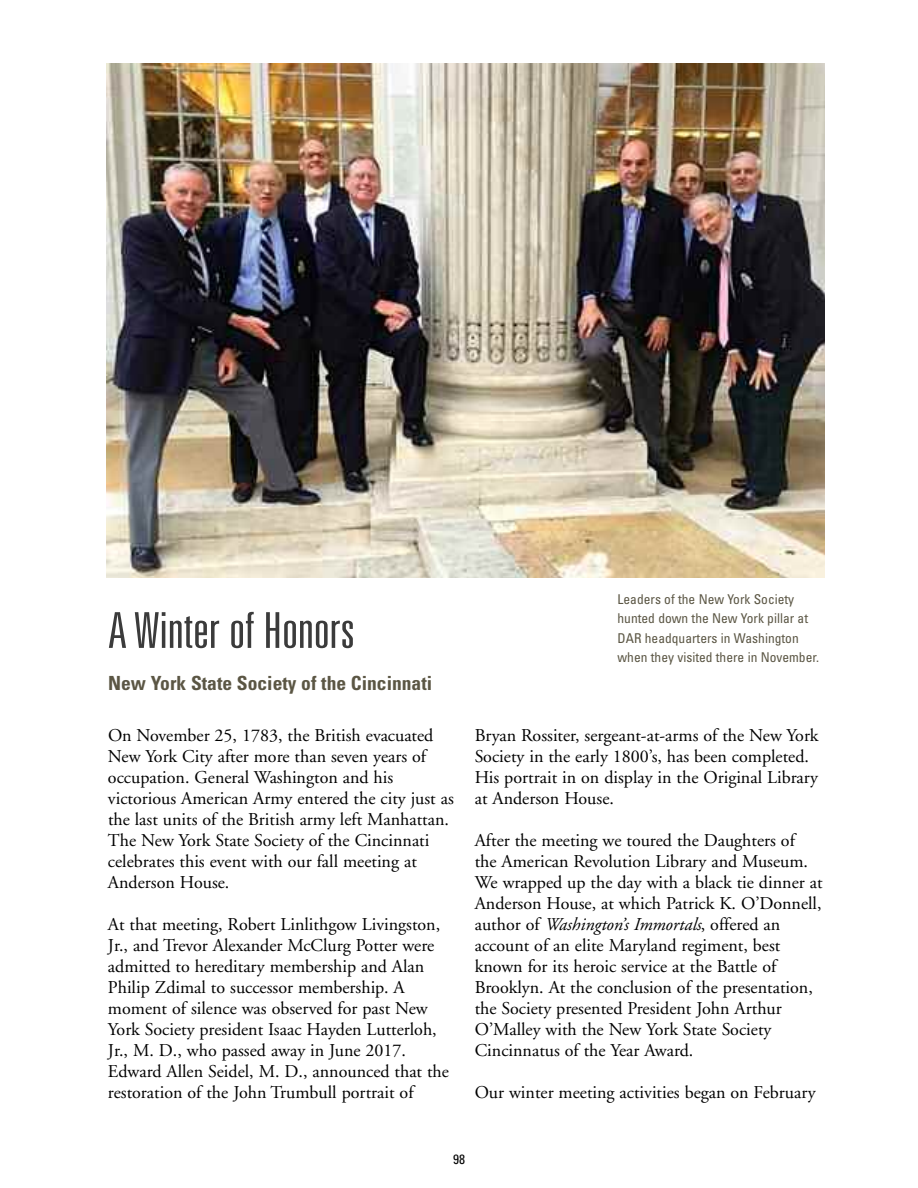
<style>
.page{position:relative;width:918px;height:1188px;background:#fff}
.page>*{position:absolute;margin:0;border:0;box-sizing:border-box;transform-origin:0 0}
.t1{font:300 ultra-condensed 49.5px "Univers";color:#3b3b3b;scale:1.15 1}
.t2{font:700 condensed 19.5px "Univers";color:#5b5644}
.t3{font:18px/21px "Adobe Garamond";color:#000}
.t4{font:condensed 13.5px/19.5px "Univers";color:#5b5644}
.t5{font:condensed 13.5px "Univers";color:#000}
.s1{font-style:italic}
</style>
<div class="page">
<img style="left:107px;top:64px;width:717px;height:514px">
<h1 class="t1" style="left:108px;top:612px;width:216px">A Winter ofHonors</h1>
<p class="t2" style="left:108px;top:676px;width:326px">New York State Society of the Cincinnati</p>
<p class="t3" style="left:108px;top:727px;width:347px">On November 25, 1783, the British evacuated New York City after more than seven years of occupation. General Washington and his victorious American Army entered the city just as the last units of the British army left Manhattan.<br>The New York State Society of the Cincinnati celebrates this event with our fall meeting at Anderson House.</p>
<p class="t3" style="left:108px;top:916px;width:343px">At that meeting, Robert Linlithgow Livingston, Jr., and Trevor Alexander McClurg Potter were admitted to hereditary membership and Alan Philip Zdimal to successor membership. A moment of silence was observed for past New York Society president Isaac Hayden Lutterloh, Jr., M. D., who passed away in June 2017.<br>Edward Allen Seidel, M. D., announced that the restoration of the John Trumbull portrait of</p>
<p class="t4" style="left:618px;top:590px;width:203px">Leaders of the New York Society hunted down the New York pillar at DAR headquarters in Washington when they visited there in November.</p>
<p class="t3" style="left:475px;top:727px;width:345px">Bryan Rossiter, sergeant-at-arms of the New York Society in the early 1800’s, has been completed.<br>His portrait in on display in the Original Library at Anderson House.</p>
<p class="t3" style="left:475px;top:832px;width:349px">After the meeting we toured the Daughters of<br>the American Revolution Library and Museum.<br>We wrapped up the day with a black tie dinner at Anderson House, at which Patrick K. O’Donnell, author of <span class="s1">Washington’s Immortals</span>, offered an account of an elite Maryland regiment, best known for its heroic service at the Battle of Brooklyn. At the conclusion of the presentation, the Society presented President John Arthur O’Malley with the New York State Society Cincinnatus of the Year Award.</p>
<p class="t3" style="left:475px;top:1084px;width:342px">Our winter meeting activities began on February</p>
<p class="t5" style="left:453px;top:1154px;width:13px">98</p>
</div>
